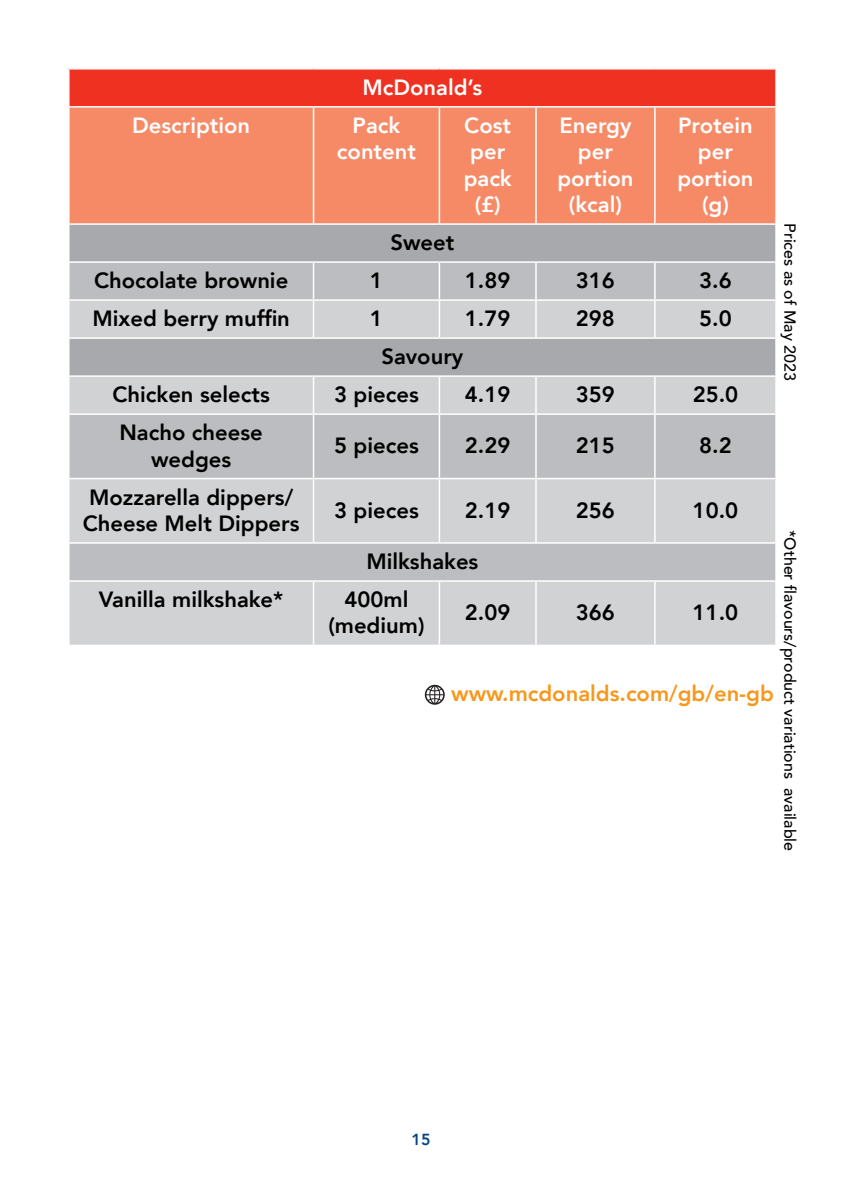
<style>
.page{position:relative;width:842px;height:1191px;background:#fff}
.page>*{position:absolute;margin:0;border:0;box-sizing:border-box;transform-origin:0 0}
.t1{font:800 22px/26.4px "Avenir";color:#000;text-align:center}
.t2{font:800 22px/26.4px "Avenir";color:#fff;text-align:center}
.t3{font:800 22px "Avenir";color:#f7981d}
.t4{font:500 16px "Avenir";color:#000}
.t5{font:800 16px "Avenir";color:#004684}
</style>
<div class="page">
<div style="left:69px;top:69px;width:707px;height:38px;background:#ef3122"></div>
<div style="left:70px;top:108px;width:705px;height:115px;background:#f68a67"></div>
<div style="left:70px;top:225px;width:705px;height:36px;background:#a8a9ad"></div>
<div style="left:70px;top:263px;width:705px;height:36px;background:#bcbdc0"></div>
<svg style="left:70px;top:301px;width:705px;height:343px;background:#c6c7c9"></svg>
<hr style="left:313px;top:263px;width:1px;height:36px;background:#fff">
<hr style="left:439px;top:263px;width:1px;height:36px;background:#fff">
<hr style="left:535px;top:263px;width:2px;height:36px;background:#fff">
<hr style="left:654px;top:263px;width:2px;height:36px;background:#fff">
<hr style="left:313px;top:301px;width:1px;height:36px;background:#fff">
<hr style="left:439px;top:301px;width:1px;height:36px;background:#fff">
<hr style="left:535px;top:301px;width:2px;height:36px;background:#fff">
<hr style="left:654px;top:301px;width:2px;height:36px;background:#fff">
<hr style="left:313px;top:377px;width:1px;height:36px;background:#fff">
<hr style="left:439px;top:377px;width:1px;height:36px;background:#fff">
<hr style="left:535px;top:377px;width:2px;height:36px;background:#fff">
<hr style="left:654px;top:377px;width:2px;height:36px;background:#fff">
<hr style="left:313px;top:415px;width:1px;height:63px;background:#fff">
<hr style="left:439px;top:415px;width:1px;height:63px;background:#fff">
<hr style="left:535px;top:415px;width:2px;height:63px;background:#fff">
<hr style="left:654px;top:415px;width:2px;height:63px;background:#fff">
<hr style="left:313px;top:479px;width:1px;height:63px;background:#fff">
<hr style="left:439px;top:479px;width:1px;height:63px;background:#fff">
<hr style="left:535px;top:479px;width:2px;height:63px;background:#fff">
<hr style="left:654px;top:479px;width:2px;height:63px;background:#fff">
<hr style="left:313px;top:582px;width:1px;height:62px;background:#fff">
<hr style="left:439px;top:582px;width:1px;height:62px;background:#fff">
<hr style="left:535px;top:582px;width:2px;height:62px;background:#fff">
<hr style="left:654px;top:582px;width:2px;height:62px;background:#fff">
<hr style="left:68px;top:68px;width:246px;height:2px;background:#fff">
<hr style="left:68px;top:70px;width:2px;height:36px;background:#fff">
<hr style="left:314px;top:68px;width:125px;height:2px;background:#fff">
<hr style="left:439px;top:68px;width:97px;height:2px;background:#fff">
<hr style="left:536px;top:68px;width:119px;height:2px;background:#fff">
<hr style="left:655px;top:68px;width:122px;height:2px;background:#fff">
<hr style="left:775px;top:70px;width:2px;height:36px;background:#fff">
<hr style="left:68px;top:106px;width:246px;height:2px;background:#fff">
<hr style="left:314px;top:106px;width:125px;height:2px;background:#fff">
<hr style="left:313px;top:108px;width:1px;height:115px;background:#fff">
<hr style="left:439px;top:106px;width:97px;height:2px;background:#fff">
<hr style="left:439px;top:108px;width:1px;height:115px;background:#fff">
<hr style="left:536px;top:106px;width:119px;height:2px;background:#fff">
<hr style="left:535px;top:108px;width:2px;height:115px;background:#fff">
<hr style="left:655px;top:106px;width:122px;height:2px;background:#fff">
<hr style="left:654px;top:108px;width:2px;height:115px;background:#fff">
<hr style="left:68px;top:337px;width:246px;height:2px;background:#fff">
<hr style="left:314px;top:337px;width:125px;height:2px;background:#fff">
<hr style="left:439px;top:337px;width:97px;height:2px;background:#fff">
<hr style="left:536px;top:337px;width:119px;height:2px;background:#fff">
<hr style="left:655px;top:337px;width:122px;height:2px;background:#fff">
<hr style="left:68px;top:375px;width:246px;height:2px;background:#fff">
<hr style="left:314px;top:375px;width:125px;height:2px;background:#fff">
<hr style="left:439px;top:375px;width:97px;height:2px;background:#fff">
<hr style="left:536px;top:375px;width:119px;height:2px;background:#fff">
<hr style="left:655px;top:375px;width:122px;height:2px;background:#fff">
<hr style="left:68px;top:413px;width:246px;height:2px;background:#fff">
<hr style="left:314px;top:413px;width:125px;height:2px;background:#fff">
<hr style="left:439px;top:413px;width:97px;height:2px;background:#fff">
<hr style="left:536px;top:413px;width:119px;height:2px;background:#fff">
<hr style="left:655px;top:413px;width:122px;height:2px;background:#fff">
<hr style="left:68px;top:478px;width:246px;height:1px;background:#fff">
<hr style="left:314px;top:478px;width:125px;height:1px;background:#fff">
<hr style="left:439px;top:478px;width:97px;height:1px;background:#fff">
<hr style="left:536px;top:478px;width:119px;height:1px;background:#fff">
<hr style="left:655px;top:478px;width:122px;height:1px;background:#fff">
<hr style="left:68px;top:542px;width:246px;height:2px;background:#fff">
<hr style="left:314px;top:542px;width:125px;height:2px;background:#fff">
<hr style="left:439px;top:542px;width:97px;height:2px;background:#fff">
<hr style="left:536px;top:542px;width:119px;height:2px;background:#fff">
<hr style="left:655px;top:542px;width:122px;height:2px;background:#fff">
<hr style="left:68px;top:580px;width:246px;height:2px;background:#fff">
<hr style="left:314px;top:580px;width:125px;height:2px;background:#fff">
<hr style="left:439px;top:580px;width:97px;height:2px;background:#fff">
<hr style="left:536px;top:580px;width:119px;height:2px;background:#fff">
<hr style="left:655px;top:580px;width:122px;height:2px;background:#fff">
<svg style="left:425px;top:685px;width:20px;height:19px"></svg>
<p class="t2" style="left:362px;top:74px;width:121px">McDonald’s</p>
<p class="t2" style="left:132px;top:112px;width:120px">Description</p>
<p class="t2" style="left:337px;top:112px;width:81px">Pack content</p>
<p class="t2" style="left:464px;top:112px;width:50px">Cost per pack (£)</p>
<p class="t2" style="left:557px;top:112px;width:78px">Energy per portion (kcal)</p>
<p class="t2" style="left:677px;top:112px;width:78px">Protein per portion (g)</p>
<p class="t1" style="left:390px;top:229px;width:65px">Sweet</p>
<p class="t1" style="left:94px;top:267px;width:196px">Chocolate brownie</p>
<p class="t1" style="left:370px;top:267px;width:15px">1</p>
<p class="t1" style="left:465px;top:267px;width:47px">1.89</p>
<p class="t1" style="left:576px;top:267px;width:41px">316</p>
<p class="t1" style="left:699px;top:267px;width:34px">3.6</p>
<p class="t1" style="left:93px;top:305px;width:199px">Mixed berry muffin</p>
<p class="t1" style="left:370px;top:305px;width:15px">1</p>
<p class="t1" style="left:465px;top:305px;width:47px">1.79</p>
<p class="t1" style="left:576px;top:305px;width:41px">298</p>
<p class="t1" style="left:699px;top:305px;width:34px">5.0</p>
<p class="t1" style="left:381px;top:343px;width:83px">Savoury</p>
<p class="t1" style="left:113px;top:381px;width:159px">Chicken selects</p>
<p class="t1" style="left:334px;top:381px;width:86px">3 pieces</p>
<p class="t1" style="left:465px;top:381px;width:47px">4.19</p>
<p class="t1" style="left:576px;top:381px;width:41px">359</p>
<p class="t1" style="left:693px;top:381px;width:47px">25.0</p>
<p class="t1" style="left:119px;top:419px;width:145px">Nacho cheese wedges</p>
<p class="t1" style="left:334px;top:432px;width:86px">5 pieces</p>
<p class="t1" style="left:465px;top:432px;width:47px">2.29</p>
<p class="t1" style="left:576px;top:432px;width:41px">215</p>
<p class="t1" style="left:699px;top:432px;width:34px">8.2</p>
<p class="t4" style="left:804px;top:223px;width:159px;rotate:90deg">Prices as of May 2023</p>
<p class="t1" style="left:83px;top:484px;width:218px;text-align:left">Mozzarella dippers/<br>Cheese Melt Dippers</p>
<p class="t1" style="left:334px;top:497px;width:86px">3 pieces</p>
<p class="t1" style="left:465px;top:497px;width:47px">2.19</p>
<p class="t1" style="left:576px;top:497px;width:41px">256</p>
<p class="t1" style="left:693px;top:497px;width:47px">10.0</p>
<p class="t1" style="left:366px;top:548px;width:114px">Milkshakes</p>
<p class="t4" style="left:804px;top:530px;width:322px;rotate:90deg">*Other flavours/product variations available</p>
<p class="t1" style="left:99px;top:586px;width:186px">Vanilla milkshake*</p>
<p class="t1" style="left:328px;top:586px;width:98px">400ml (medium)</p>
<p class="t1" style="left:465px;top:599px;width:47px">2.09</p>
<p class="t1" style="left:576px;top:599px;width:41px">366</p>
<p class="t1" style="left:693px;top:599px;width:47px">11.0</p>
<p class="t3" style="left:451px;top:676px;width:324px">www.mcdonalds.com/gb/en-gb</p>
<p class="t5" style="left:411px;top:1126px;width:20px">15</p>
</div>
